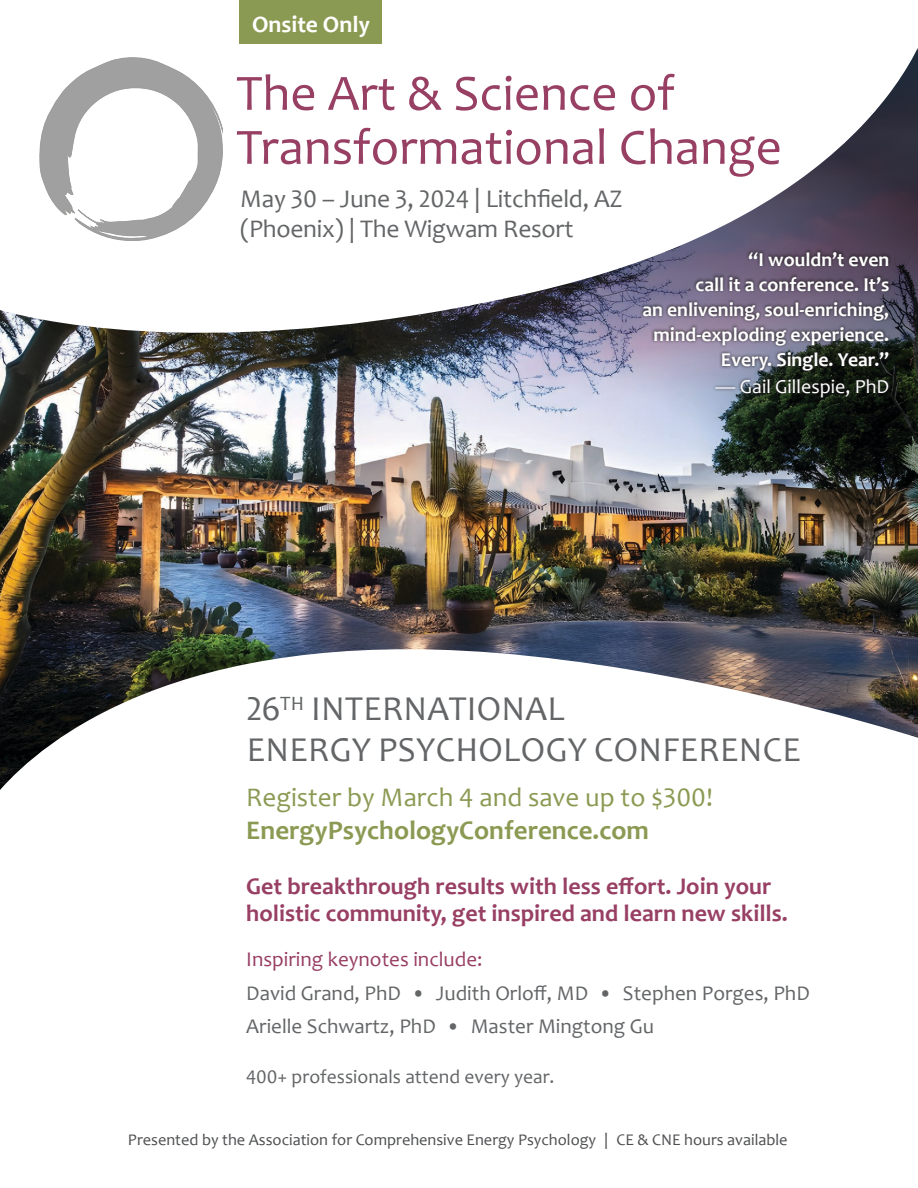
<style>
.page{position:relative;width:918px;height:1188px;background:#fff}
.page>*{position:absolute;margin:0;border:0;box-sizing:border-box;transform-origin:0 0}
.t1{font:51.3px/54px "Candara";color:#983f64}
.t2{font:35.1px/41.5px "Candara";letter-spacing:.01em;color:#636567}
.t3{font:27px/33px "Candara";color:#8b9a53}
.t4{font:25.5px/30px "Candara";letter-spacing:-.01em;color:#636567}
.t5{font:700 24px/27px "Candara";color:#983f64}
.t6{font:700 23.7px "Candara";color:#fff}
.t7{font:21px "Candara";color:#636567}
.t8{font:21px "Candara";color:#983f64}
.t9{font:19.95px "Candara";color:#fff}
.t10{font:700 19.65px/25px "Candara";color:#fff;text-align:right}
.t11{font:19.5px "Candara";color:#636567}
.t12{font:16.35px "Candara";color:#4d4e50}
.s1{font-weight:700}
</style>
<div class="page">
<div style="left:239px;top:0;width:142px;height:44px;background:#8b9a53"></div>
<img style="left:0;top:21px;width:918px;height:769px">
<svg style="left:640px;top:248px;width:253px;height:152px"></svg>
<p class="t6" style="left:252px;top:9px;width:119px">Onsite Only</p>
<p class="t1" style="left:236px;top:66px;width:547px">The Art &amp; Science of<br>Transformational Change</p>
<p class="t4" style="left:240px;top:183px;width:384px">May 30 – June 3, 2024 | Litchfield, AZ (Phoenix) | The Wigwam Resort</p>
<p class="t10" style="left:642px;top:246px;width:248px">“I wouldn’t even<br>call it a conference. It’s<br>an enlivening, soul-enriching, mind-exploding experience.<br>Every. Single. Year.”</p>
<p class="t9" style="left:716px;top:374px;width:175px">— Gail Gillespie, PhD</p>
<p class="t2" style="left:246px;top:687px;width:556px">26<sup>TH</sup> INTERNATIONAL<br>ENERGY PSYCHOLOGY CONFERENCE</p>
<p class="t3" style="left:246px;top:781px;width:468px">Register by March 4 and save up to $300!<br><span class="s1">EnergyPsychologyConference.com</span></p>
<p class="t5" style="left:246px;top:873px;width:543px">Get breakthrough results with less effort. Join your holistic community, get inspired and learn new skills.</p>
<p class="t8" style="left:246px;top:946px;width:238px">Inspiring keynotes include:</p>
<p class="t7" style="left:246px;top:980px;width:565px">David Grand, PhD • Judith Orloff, MD • Stephen Porges, PhD</p>
<p class="t7" style="left:246px;top:1013px;width:409px">Arielle Schwartz, PhD • Master Mingtong Gu</p>
<p class="t11" style="left:246px;top:1064px;width:310px">400+ professionals attend every year.</p>
<p class="t12" style="left:128px;top:1130px;width:661px">Presented by the Association for Comprehensive Energy Psychology | CE &amp; CNE hours available</p>
</div>
